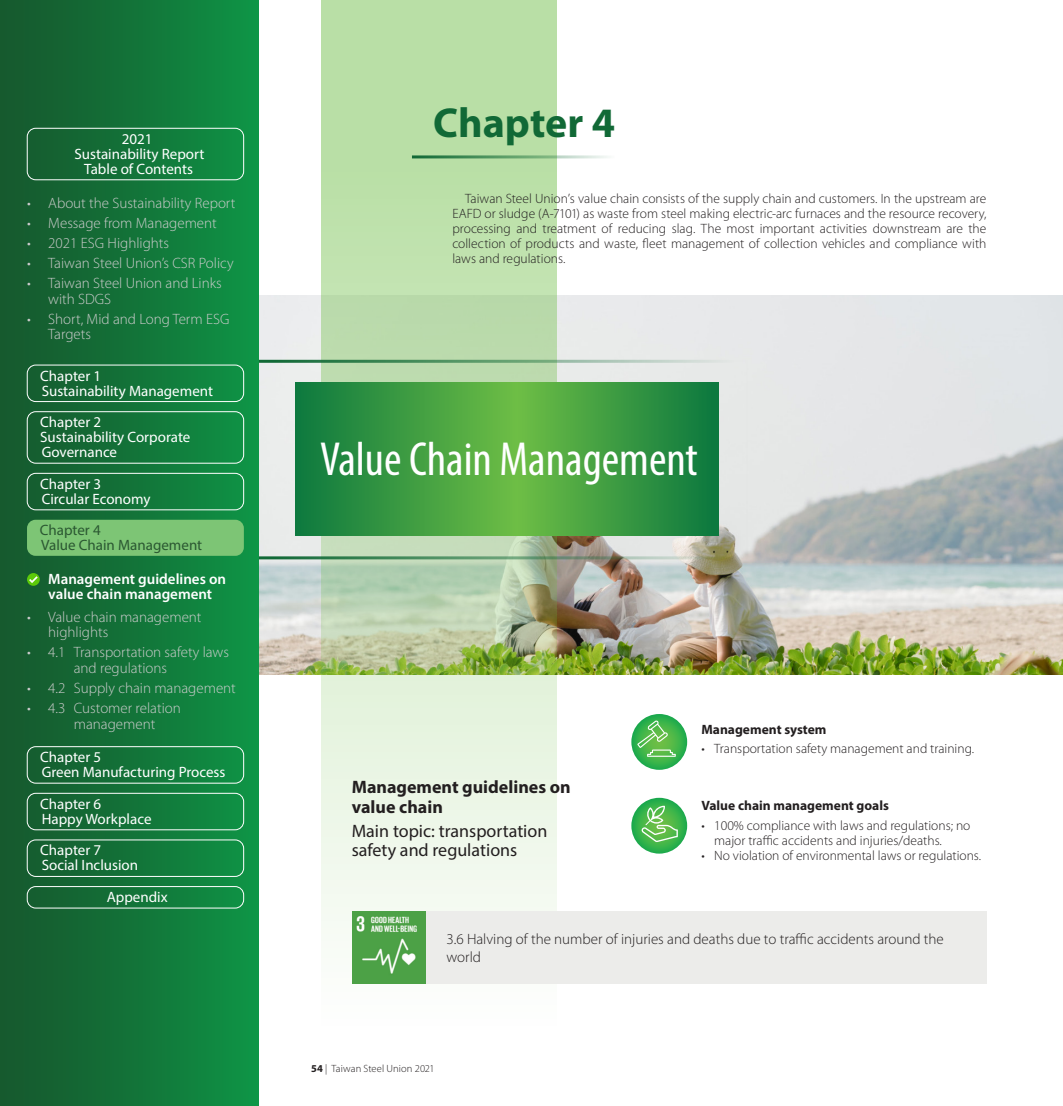
<style>
.page{position:relative;width:1063px;height:1106px;background:#fff}
.page>*{position:absolute;margin:0;border:0;box-sizing:border-box;transform-origin:0 0}
.t1{font:condensed 48px "Myriad Pro";color:#fff}
.t2{font:700 42px "Myriad Pro";color:#116936}
.內文{font:18px/19.5px "Myriad Pro";color:#231f20}
.標題{font:700 18px/19.5px "Myriad Pro";color:#231f20}
.t3{font:300 15px/15.8px "Myriad Pro";color:#ccc}
.Chapter_Ttile_0{font:15px/15px "Myriad Pro";color:#fff}
.內文-2{font:300 15px/18px "Myriad Pro";color:#231f20}
.Side_Head_2{font:600 15px/15.8px "Myriad Pro";color:#fff}
.Chapter_Ttile_4{font:15px/15px "Myriad Pro";color:#2b5832}
.Body_0{font:300 13.5px/15px "Myriad Pro";color:#231f20;text-align:justify}
.標題-2{font:700 13.5px "Myriad Pro";color:#231f20}
.t4{font:300 10.5px "Myriad Pro";letter-spacing:.005em;color:#231f20}
.s1{font-weight:700}
</style>
<div class="page">
<img style="left:258px;top:296px;width:805px;height:378px">
<svg style="left:321px;top:0;width:236px;height:984px;background:#c9e2ba"></svg>
<svg style="left:295px;top:382px;width:424px;height:153px;background:#3c9a41"></svg>
<div style="left:255px;top:360px;width:494px;height:199px;border:3px solid #116936"></div>
<hr style="left:412px;top:155px;width:203px;height:3px;background:#116936">
<div style="left:0;top:0;width:258px;height:1106px;background:linear-gradient(to right,#18562e,#109346)"></div>
<svg style="left:631px;top:797px;width:56px;height:56px"></svg>
<svg style="left:642px;top:805px;width:36px;height:37px"></svg>
<svg style="left:631px;top:714px;width:56px;height:56px"></svg>
<svg style="left:637px;top:720px;width:39px;height:36px"></svg>
<div style="left:360px;top:911px;width:626px;height:72px;background:#ececea"></div>
<img style="left:352px;top:911px;width:73px;height:72px">
<div style="left:27px;top:128px;width:217px;height:52px;border:1px solid #fff;border-radius:9px"></div>
<div style="left:27px;top:365px;width:217px;height:37px;border:1px solid #fff;border-radius:9px"></div>
<div style="left:27px;top:411px;width:217px;height:52px;border:1px solid #fff;border-radius:9px"></div>
<div style="left:27px;top:473px;width:217px;height:37px;border:1px solid #fff;border-radius:9px"></div>
<div style="left:27px;top:520px;width:217px;height:36px;background:#7dc575;border-radius:9px"></div>
<div style="left:27px;top:573px;width:13px;height:13px;background:#5cc90a;border-radius:50%"></div>
<svg style="left:29px;top:576px;width:9px;height:7px"></svg>
<div style="left:27px;top:746px;width:217px;height:37px;border:1px solid #fff;border-radius:9px"></div>
<div style="left:27px;top:793px;width:217px;height:37px;border:1px solid #fff;border-radius:9px"></div>
<div style="left:27px;top:839px;width:217px;height:37px;border:1px solid #fff;border-radius:9px"></div>
<div style="left:27px;top:886px;width:217px;height:22px;border:1px solid #fff;border-radius:9px"></div>
<p class="Chapter_Ttile_0" style="left:74px;top:131px;width:131px;text-align:center">2021<br>Sustainability Report<br>Table of Contents</p>
<p class="t3" style="left:27px;top:195px;width:210px">• About the Sustainability Report</p>
<p class="t3" style="left:27px;top:215px;width:191px">• Message from Management</p>
<p class="t3" style="left:27px;top:235px;width:144px">• 2021 ESG Highlights</p>
<p class="t3" style="left:27px;top:255px;width:208px">• Taiwan Steel Union’s CSR Policy</p>
<p class="t3" style="left:48px;top:275px;width:175px;text-indent:-21px">• Taiwan Steel Union and Links with SDGS</p>
<p class="t3" style="left:48px;top:311px;width:183px;text-indent:-21px">• Short, Mid and Long Term ESG<br>Targets</p>
<p class="Chapter_Ttile_0" style="left:40px;top:368px;width:174px">Chapter 1<br>Sustainability Management</p>
<p class="Chapter_Ttile_0" style="left:40px;top:414px;width:152px">Chapter 2<br>Sustainability Corporate<br>Governance</p>
<p class="Chapter_Ttile_0" style="left:40px;top:476px;width:112px">Chapter 3<br>Circular Economy</p>
<p class="Chapter_Ttile_4" style="left:40px;top:522px;width:164px">Chapter 4<br>Value Chain Management</p>
<p class="Side_Head_2" style="left:48px;top:570px;width:179px">Management guidelines on value chain management</p>
<p class="t3" style="left:48px;top:608px;width:155px;text-indent:-21px">• Value chain management highlights</p>
<p class="t3" style="left:74px;top:644px;width:157px;text-indent:-47px">• 4.1 Transportation safety laws and regulations</p>
<p class="t3" style="left:27px;top:680px;width:210px">• 4.2 Supply chain management</p>
<p class="t3" style="left:74px;top:700px;width:109px;text-indent:-47px">• 4.3 Customer relation management</p>
<p class="Chapter_Ttile_0" style="left:40px;top:749px;width:187px">Chapter 5<br>Green Manufacturing Process</p>
<p class="Chapter_Ttile_0" style="left:40px;top:796px;width:113px">Chapter 6<br>Happy Workplace</p>
<p class="Chapter_Ttile_0" style="left:40px;top:842px;width:99px">Chapter 7<br>Social Inclusion</p>
<p class="Chapter_Ttile_0" style="left:107px;top:889px;width:62px">Appendix</p>
<p class="t2" style="left:433px;top:96px;width:183px">Chapter 4</p>
<p class="Body_0" style="left:452px;top:191px;width:536px;text-indent:13px">Taiwan Steel Union’s value chain consists of the supply chain and customers. In the upstream are EAFD or sludge (A-7101) as waste from steel making electric-arc furnaces and the resource recovery, processing and treatment of reducing slag. The most important activities downstream are the collection of products and waste, fleet management of collection vehicles and compliance with laws and regulations.</p>
<p class="t1" style="left:320px;top:430px;width:379px">Value Chain Management</p>
<p class="標題" style="left:352px;top:777px;width:221px">Management guidelines on value chain</p>
<p class="內文" style="left:352px;top:820px;width:197px">Main topic: transportation safety and regulations</p>
<p class="標題-2" style="left:701px;top:720px;width:127px">Management system</p>
<p class="Body_0" style="left:701px;top:741px;width:274px">• Transportation safety management and training.</p>
<p class="標題-2" style="left:701px;top:797px;width:189px">Value chain management goals</p>
<p class="Body_0" style="left:714px;top:817px;width:258px;text-indent:-13px">• 100% compliance with laws and regulations; no major traffic accidents and injuries/deaths.</p>
<p class="Body_0" style="left:701px;top:847px;width:281px">• No violation of environmental laws or regulations.</p>
<p class="內文-2" style="left:446px;top:929px;width:499px">3.6 Halving of the number of injuries and deaths due to traffic accidents around the world</p>
<p class="t4" style="left:311px;top:1062px;width:125px"><span class="s1">54</span> | Taiwan Steel Union 2021</p>
</div>
